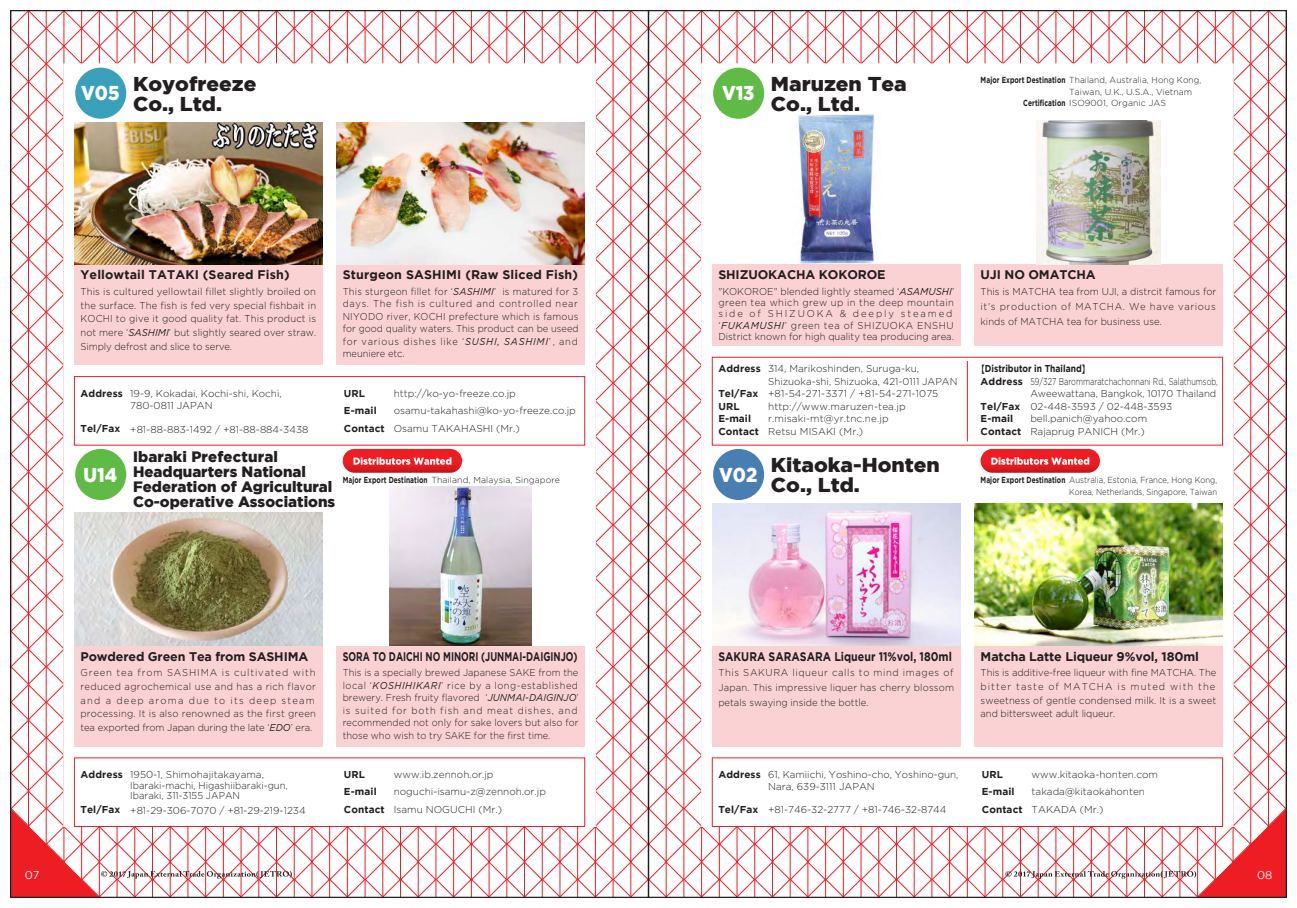
<style>
.page{position:relative;width:1297px;height:908px;background:#fff}
.page>*{position:absolute;margin:0;border:0;box-sizing:border-box;transform-origin:0 0}
.t1{font:900 20px/20px "Gotham";color:#231f20;scale:1.05 1}
.t2{font:900 20px "Gotham";color:#fff;scale:.9 1}
.t3{font:900 15px/15px "Gotham";color:#231f20}
.t4{font:700 12.5px "Gotham";color:#231f20}
.t5{font:700 12.5px "Gotham";color:#231f20;scale:.72 1}
.t6{font:700 12.5px "Gotham";color:#231f20;scale:.85 1}
.t7{font:11.25px "Gotham";color:#fff}
.t8{font:300 10px/13.8px "Gotham";color:#231f20;text-align:justify;scale:.95 1}
.t9{font:300 10px/12.5px "Gotham";color:#231f20}
.t10{font:300 10px/12.5px "Gotham";color:#231f20;text-align:justify;scale:.93 1}
.t11{font:300 10px/11.2px "Gotham";letter-spacing:.04em;color:#231f20;scale:.95 1}
.t12{font:700 10px/17.5px "Gotham";letter-spacing:.01em;color:#231f20}
.t13{font:300 10px/12.5px "Gotham";color:#231f20;scale:.74 1}
.t14{font:700 10px/12.4px "Gotham";letter-spacing:.01em;color:#231f20;scale:.85 1}
.t15{font:300 8.75px "Gotham";color:#231f20}
.t16{font:300 8.75px/11.2px "Gotham";color:#231f20;text-align:right;scale:.9 1}
.t17{font:300 8.75px "Gotham";color:#231f20;scale:.96 1}
.s1{font-weight:400;font-style:italic}
.s2{font-weight:700}
.s3{font-family:"Koz Go Pr 6 N";font-weight:400}
</style>
<div class="page">
<img style="left:11px;top:10px;width:1276px;height:887px">
<img style="left:390px;top:486px;width:141px;height:159px">
<h1 class="t2" style="left:81px;top:81px;width:44px">V05</h1>
<h1 class="t1" style="left:133px;top:73px;width:119px">Koyofreeze<br>Co., Ltd.</h1>
<p class="t4" style="left:80px;top:267px;width:211px">Yellowtail TATAKI (Seared Fish)</p>
<p class="t8" style="left:80px;top:284px;width:250px">This is cultured yellowtail fillet slightly broiled on the surface. The fish is fed very special fishbait in KOCHI to give it good quality fat. This product is not mere ‘<span class="s1">SASHIMI</span>’ but slightly seared over straw.<br>Simply defrost and slice to serve.</p>
<p class="t12" style="left:80px;top:384px;width:44px">Address</p>
<p class="t12" style="left:80px;top:419px;width:41px">Tel/Fax</p>
<p class="t9" style="left:130px;top:386px;width:153px">19-9, Kokadai, Kochi-shi, Kochi,<br>780-0811 JAPAN</p>
<p class="t9" style="left:130px;top:422px;width:180px">+81-88-883-1492 / +81-88-884-3438</p>
<p class="t4" style="left:343px;top:267px;width:237px">Sturgeon SASHIMI (Raw Sliced Fish)</p>
<p class="t10" style="left:343px;top:285px;width:255px">This sturgeon fillet for ‘<span class="s1">SASHIMI</span>’ is matured for 3 days. The fish is cultured and controlled near NIYODO river, KOCHI prefecture which is famous for good quality waters. This product can be useed for various dishes like ‘<span class="s1">SUSHI, SASHIMI</span>’, and meuniere etc.</p>
<p class="t12" style="left:344px;top:384px;width:42px">URL<br>E-mail<br>Contact</p>
<p class="t9" style="left:394px;top:384px;width:184px;line-height:17.5px">http://ko-yo-freeze.co.jp osamu-takahashi@ko-yo-freeze.co.jp<br>Osamu TAKAHASHI (Mr.)</p>
<h2 class="t3" style="left:133px;top:448px;width:204px">Ibaraki Prefectural<br>Headquarters National<br>Federation of Agricultural<br>Co-operative Associations</h2>
<h1 class="t2" style="left:84px;top:462px;width:39px">U14</h1>
<p class="t15" style="left:343px;top:475px;width:219px"><span class="s2">Major Export Destination</span> Thailand, Malaysia, Singapore</p>
<p class="t4" style="left:80px;top:648px;width:229px">Powdered Green Tea from SASHIMA</p>
<p class="t8" style="left:80px;top:665px;width:249px">Green tea from SASHIMA is cultivated with reduced agrochemical use and has a rich flavor and a deep aroma due to its deep steam processing. It is also renowned as the first green tea exported from Japan during the late ‘<span class="s1">EDO</span>’ era.</p>
<p class="t12" style="left:80px;top:765px;width:44px">Address</p>
<p class="t12" style="left:80px;top:800px;width:41px">Tel/Fax</p>
<p class="t9" style="left:130px;top:768px;width:159px;line-height:10.6px">1950-1, Shimohajitakayama,<br>Ibaraki-machi, Higashiibaraki-gun,<br>Ibaraki, 311-3155 JAPAN</p>
<p class="t9" style="left:130px;top:803px;width:177px">+81-29-306-7070 / +81-29-219-1234</p>
<p class="t5" style="left:343px;top:648px;width:328px">SORA TO DAICHI NO MINORI (JUNMAI-DAIGINJO)</p>
<p class="t10" style="left:343px;top:666px;width:255px">This is a specially brewed Japanese SAKE from the local ‘<span class="s1">KOSHIHIKARI</span>’ rice by a long-established brewery. Fresh fruity flavored ‘<span class="s1">JUNMAI-DAIGINJO</span>’ is suited for both fish and meat dishes, and recommended not only for sake lovers but also for those who wish to try SAKE for the first time.</p>
<p class="t12" style="left:344px;top:765px;width:42px">URL<br>E-mail<br>Contact</p>
<p class="t9" style="left:394px;top:765px;width:154px;line-height:17.5px">www.ib.zennoh.or.jp noguchi-isamu-z@zennoh.or.jp<br>Isamu NOGUCHI (Mr.)</p>
<h1 class="t2" style="left:722px;top:81px;width:38px">V13</h1>
<h1 class="t1" style="left:771px;top:73px;width:131px">Maruzen Tea<br>Co., Ltd.</h1>
<p class="t17" style="left:981px;top:76px;width:231px"><span class="s2">Major Export Destination</span> Thailand, Australia, Hong Kong,</p>
<p class="t15" style="left:1069px;top:87px;width:124px">Taiwan, U.K., U.S.A., Vietnam</p>
<p class="t15" style="left:1023px;top:98px;width:144px"><span class="s2">Certification</span> ISO9001, Organic JAS</p>
<p class="t4" style="left:718px;top:267px;width:169px">SHIZUOKACHA KOKOROE</p>
<p class="t11" style="left:718px;top:285px;width:250px">"KOKOROE" blended lightly steamed ‘<span class="s1">ASAMUSHI</span>’ green tea which grew up in the deep mountain side of SHIZUOKA &amp; deeply steamed ‘<span class="s1">FUKAMUSHI</span>’ green tea of SHIZUOKA ENSHU District known for high quality tea producing area.</p>
<p class="t4" style="left:981px;top:267px;width:117px">UJI NO OMATCHA</p>
<p class="t8" style="left:981px;top:283px;width:250px;line-height:15px">This is MATCHA tea from UJI, a distrcit famous for it's production of MATCHA. We have various kinds of MATCHA tea for business use.</p>
<p class="t12" style="left:718px;top:359px;width:44px">Address</p>
<p class="t12" style="left:718px;top:387px;width:42px;line-height:12.5px">Tel/Fax<br>URL<br>E-mail<br>Contact</p>
<p class="t9" style="left:768px;top:362px;width:191px">314, Marikoshinden, Suruga-ku,<br>Shizuoka-shi, Shizuoka, 421-0111 JAPAN +81-54-271-3371 / +81-54-271-1075 http://www.maruzen-tea.jp r.misaki-mt@yr.tnc.ne.jp<br>Retsu MISAKI (Mr.)</p>
<p class="t14" style="left:980px;top:362px;width:130px;text-indent:-4px"><span class="s3">【</span>Distributor in Thailand<span class="s3">】<br></span>Address</p>
<p class="t13" style="left:1030px;top:375px;width:255px">59/327 Barommaratchachonnani Rd., Salathumsob,<br>Aweewattana, Bangkok, 10170 Thailand<br>02-448-3593 / 02-448-3593 bell.panich@yahoo.com<br>Rajaprug PANICH (Mr.)</p>
<p class="t12" style="left:980px;top:399px;width:42px;line-height:12.5px">Tel/Fax<br>E-mail<br>Contact</p>
<h1 class="t2" style="left:719px;top:462px;width:44px">V02</h1>
<h1 class="t1" style="left:771px;top:454px;width:162px">Kitaoka-Honten<br>Co., Ltd.</h1>
<p class="t16" style="left:980px;top:474px;width:265px"><span class="s2">Major Export Destination</span> Australia, Estonia, France, Hong Kong,<br>Korea, Netherlands, Singapore, Taiwan</p>
<p class="t6" style="left:718px;top:648px;width:276px">SAKURA SARASARA Liqueur 11%vol, 180ml</p>
<p class="t8" style="left:718px;top:664px;width:250px;line-height:15px">This SAKURA liqueur calls to mind images of Japan. This impressive liquer has cherry blossom petals swaying inside the bottle.</p>
<p class="t12" style="left:718px;top:765px;width:44px">Address</p>
<p class="t12" style="left:718px;top:800px;width:41px">Tel/Fax</p>
<p class="t9" style="left:768px;top:767px;width:192px">61, Kamiichi, Yoshino-cho, Yoshino-gun,<br>Nara, 639-3111 JAPAN</p>
<p class="t9" style="left:768px;top:802px;width:180px">+81-746-32-2777 / +81-746-32-8744</p>
<p class="t4" style="left:980px;top:648px;width:220px">Matcha Latte Liqueur 9%vol, 180ml</p>
<p class="t8" style="left:980px;top:665px;width:250px">This is additive-free liqueur with fine MATCHA. The bitter taste of MATCHA is muted with the sweetness of gentle condensed milk. It is a sweet and bittersweet adult liqueur.</p>
<p class="t12" style="left:982px;top:765px;width:42px">URL<br>E-mail<br>Contact</p>
<p class="t9" style="left:1032px;top:765px;width:128px;line-height:17.5px">www.kitaoka-honten.com takada@kitaokahonten<br>TAKADA (Mr.)</p>
<p class="t7" style="left:25px;top:868px;width:16px">07</p>
<p class="t7" style="left:1257px;top:868px;width:17px">08</p>
</div>
